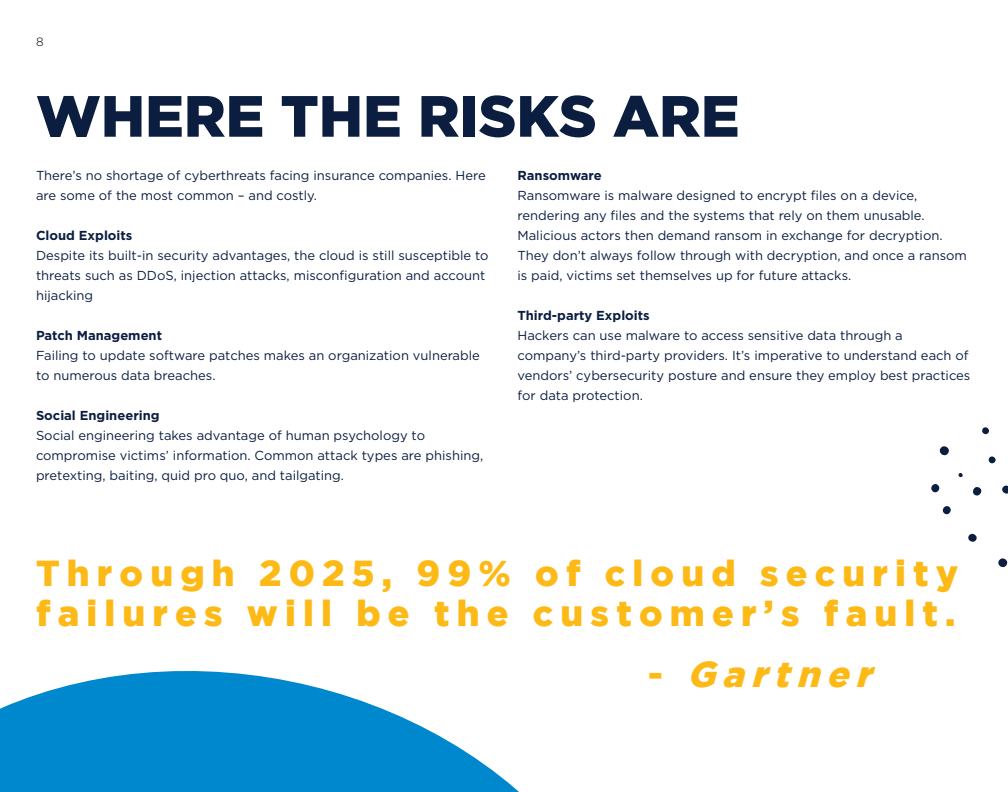
<style>
.page{position:relative;width:1008px;height:792px;background:#fff}
.page>*{position:absolute;margin:0;border:0;box-sizing:border-box;transform-origin:0 0}
.t1{font:900 58.1px "Gotham";color:#0b1e40}
.t2{font:900 36px/40px "Gotham";letter-spacing:.2em;color:#fdb916}
.t3{font:italic 900 36px "Gotham";color:#fdb916}
.t4{font:13px/20px "Gotham";color:#0b1e40}
.t5{font:700 13px "Gotham";color:#0b1e40}
.t6{font:300 12px "Gotham";color:#000}
.s1{font-style:normal}
</style>
<div class="page">
<svg style="left:0;top:671px;width:519px;height:121px;fill:#0088ce"></svg>
<svg style="left:998px;top:558px;width:10px;height:10px"></svg>
<svg style="left:939px;top:446px;width:10px;height:10px"></svg>
<svg style="left:973px;top:487px;width:9px;height:9px"></svg>
<svg style="left:931px;top:484px;width:9px;height:9px"></svg>
<svg style="left:968px;top:533px;width:9px;height:9px"></svg>
<svg style="left:1002px;top:485px;width:6px;height:9px"></svg>
<svg style="left:942px;top:506px;width:9px;height:9px"></svg>
<svg style="left:982px;top:427px;width:7px;height:8px"></svg>
<svg style="left:988px;top:456px;width:8px;height:8px"></svg>
<svg style="left:958px;top:473px;width:5px;height:5px"></svg>
<p class="t6" style="left:36px;top:34px;width:9px">8</p>
<p class="t1" style="left:36px;top:83px;width:705px">WHERE THE RISKS ARE</p>
<p class="t4" style="left:36px;top:165px;width:451px">There’s no shortage of cyberthreats facing insurance companies. Here are some of the most common – and costly.</p>
<p class="t5" style="left:36px;top:227px;width:98px">Cloud Exploits</p>
<p class="t4" style="left:36px;top:245px;width:454px">Despite its built-in security advantages, the cloud is still susceptible to threats such as DDoS, injection attacks, misconfiguration and account hijacking</p>
<p class="t5" style="left:36px;top:327px;width:128px">Patch Management</p>
<p class="t4" style="left:36px;top:345px;width:445px">Failing to update software patches makes an organization vulnerable to numerous data breaches.</p>
<p class="t5" style="left:36px;top:407px;width:125px">Social Engineering</p>
<p class="t4" style="left:36px;top:425px;width:449px">Social engineering takes advantage of human psychology to compromise victims’ information. Common attack types are phishing, pretexting, baiting, quid pro quo, and tailgating.</p>
<p class="t5" style="left:518px;top:167px;width:86px">Ransomware</p>
<p class="t4" style="left:518px;top:185px;width:451px">Ransomware is malware designed to encrypt files on a device, rendering any files and the systems that rely on them unusable.<br>Malicious actors then demand ransom in exchange for decryption.<br>They don’t always follow through with decryption, and once a ransom is paid, victims set themselves up for future attacks.</p>
<p class="t5" style="left:518px;top:307px;width:134px">Third-party Exploits</p>
<p class="t4" style="left:518px;top:325px;width:454px">Hackers can use malware to access sensitive data through a company’s third-party providers. It’s imperative to understand each of vendors’ cybersecurity posture and ensure they employ best practices for data protection.</p>
<p class="t2" style="left:36px;top:552px;width:924px">Through 2025, 99% of cloud security failures will be the customer’s fault.</p>
<p class="t3" style="left:648px;top:653px;width:235px"><span class="s1">-</span> Gartner</p>
</div>
